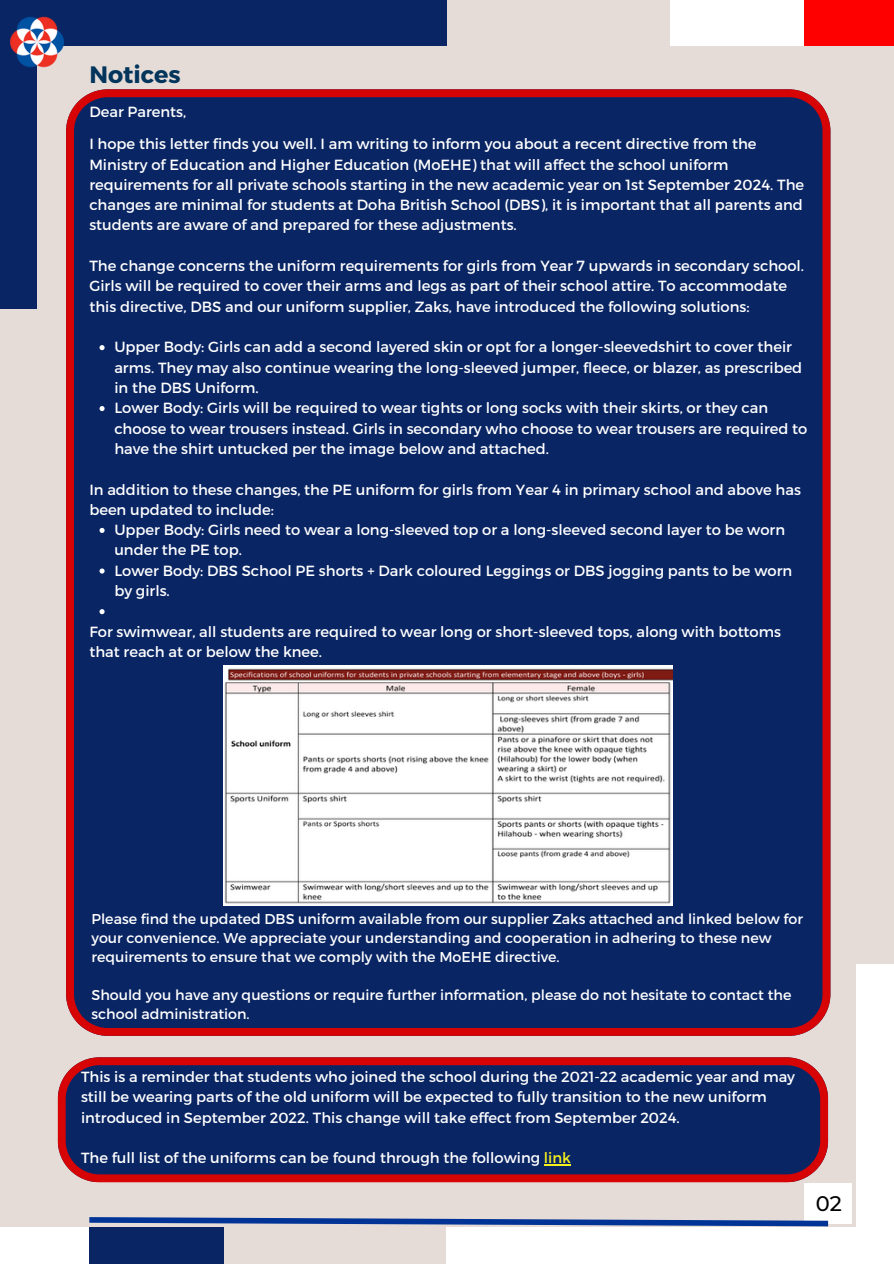
<style>
.page{position:relative;width:894px;height:1264px;background:#fff}
.page>*{position:absolute;margin:0;border:0;box-sizing:border-box;transform-origin:0 0}
.t1{font:700 23.7px "Montserrat";color:#02355b}
.t2{font:500 21px "Montserrat";color:#000}
.t3{font:14.7px/20.2px "Montserrat";color:#fff}
.t4{font:14.25px/19.2px "Montserrat";color:#fff}
.s1{color:#f6f11b}
</style>
<div class="page">
<div style="left:0;top:0;width:893px;height:1263px;background:#e5dcd8"></div>
<div style="left:856px;top:964px;width:37px;height:299px;background:#fff"></div>
<div style="left:446px;top:1227px;width:447px;height:36px;background:#fff"></div>
<div style="left:0;top:1227px;width:89px;height:36px;background:#fff"></div>
<div style="left:89px;top:1227px;width:134px;height:36px;background:#092564"></div>
<div style="left:0;top:0;width:37px;height:308px;background:#092564"></div>
<div style="left:0;top:0;width:446px;height:46px;background:#092564"></div>
<div style="left:670px;top:0;width:134px;height:46px;background:#fff"></div>
<div style="left:804px;top:0;width:89px;height:46px;background:#f00"></div>
<div style="left:804px;top:1183px;width:47px;height:40px;background:#fff"></div>
<svg style="left:89px;top:1217px;width:744px;height:12px"></svg>
<img style="left:10px;top:16px;width:54px;height:52px">
<div style="left:66px;top:89px;width:764px;height:946px;background:#092564"></div>
<img style="left:223px;top:665px;width:449px;height:240px">
<svg style="left:99px;top:345px;width:6px;height:5px"></svg>
<svg style="left:99px;top:406px;width:6px;height:5px"></svg>
<svg style="left:99px;top:528px;width:6px;height:5px"></svg>
<svg style="left:99px;top:568px;width:6px;height:5px"></svg>
<svg style="left:99px;top:609px;width:6px;height:5px"></svg>
<svg style="left:58px;top:1057px;width:769px;height:125px"></svg>
<svg style="left:544px;top:1164px;width:26px;height:1px"></svg>
<p class="t1" style="left:89px;top:59px;width:93px">Notices</p>
<p class="t3" style="left:89px;top:101px;width:98px">Dear Parents,</p>
<p class="t3" style="left:89px;top:133px;width:716px">I hope this letter finds you well. I am writing to inform you about a recent directive from the Ministry of Education and Higher Education (MoEHE) that will affect the school uniform requirements for all private schools starting in the new academic year on 1st September 2024. The changes are minimal for students at Doha British School (DBS), it is important that all parents and students are aware of and prepared for these adjustments.</p>
<p class="t3" style="left:89px;top:255px;width:716px">The change concerns the uniform requirements for girls from Year 7 upwards in secondary school.<br>Girls will be required to cover their arms and legs as part of their school attire. To accommodate this directive, DBS and our uniform supplier, Zaks, have introduced the following solutions:</p>
<p class="t3" style="left:114px;top:336px;width:689px">Upper Body: Girls can add a second layered skin or opt for a longer-sleevedshirt to cover their arms. They may also continue wearing the long-sleeved jumper, fleece, or blazer, as prescribed in the DBS Uniform.</p>
<p class="t3" style="left:114px;top:397px;width:694px">Lower Body: Girls will be required to wear tights or long socks with their skirts, or they can choose to wear trousers instead. Girls in secondary who choose to wear trousers are required to have the shirt untucked per the image below and attached.</p>
<p class="t3" style="left:89px;top:478px;width:712px">In addition to these changes, the PE uniform for girls from Year 4 in primary school and above has been updated to include:</p>
<p class="t3" style="left:114px;top:519px;width:672px">Upper Body: Girls need to wear a long-sleeved top or a long-sleeved second layer to be worn under the PE top.</p>
<p class="t3" style="left:114px;top:559px;width:679px">Lower Body: DBS School PE shorts + Dark coloured Leggings or DBS jogging pants to be worn by girls.</p>
<p class="t3" style="left:89px;top:620px;width:693px">For swimwear, all students are required to wear long or short-sleeved tops, along with bottoms that reach at or below the knee.</p>
<p class="t4" style="left:91px;top:908px;width:712px">Please find the updated DBS uniform available from our supplier Zaks attached and linked below for your convenience. We appreciate your understanding and cooperation in adhering to these new requirements to ensure that we comply with the MoEHE directive.</p>
<p class="t4" style="left:91px;top:984px;width:701px">Should you have any questions or require further information, please do not hesitate to contact the school administration.</p>
<p class="t3" style="left:81px;top:1066px;width:715px">This is a reminder that students who joined the school during the 2021-22 academic year and may still be wearing parts of the old uniform will be expected to fully transition to the new uniform introduced in September 2022. This change will take effect from September 2024.</p>
<p class="t3" style="left:81px;top:1147px;width:491px">The full list of the uniforms can be found through the following <span class="s1">link</span></p>
<p class="t2" style="left:815px;top:1190px;width:28px">02</p>
</div>
